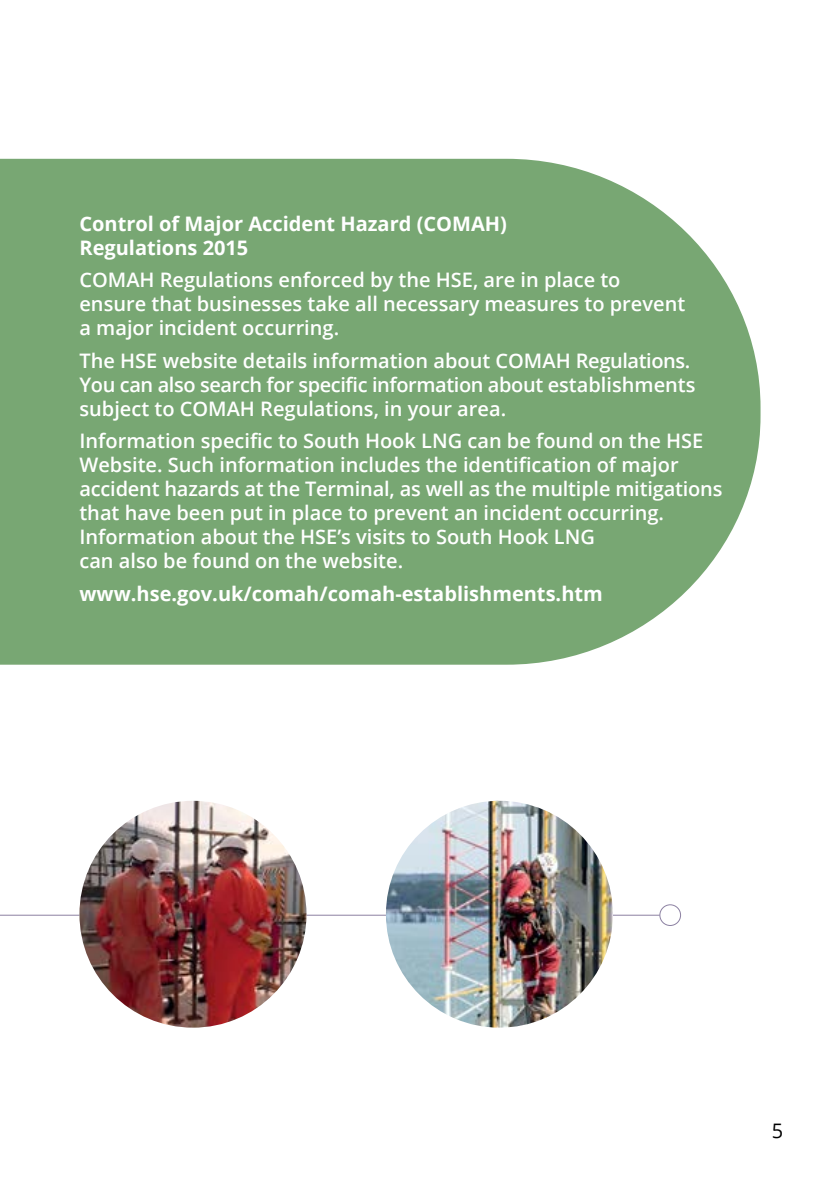
<style>
.page{position:relative;width:840px;height:1191px;background:#fff}
.page>*{position:absolute;margin:0;border:0;box-sizing:border-box;transform-origin:0 0}
.t1{font:600 20px/24px "Open Sans";color:#fff}
.t2{font:700 20px/24px "Open Sans";color:#fff}
.t3{font:20px "Open Sans";color:#000}
</style>
<div class="page">
<hr style="left:0;top:914px;width:659px;height:1px;background:#8c81a2">
<div style="left:659px;top:904px;width:21px;height:22px;border:1px solid #8c81a2;border-radius:50%"></div>
<div style="left:0;top:159px;width:760px;height:505px;background:#78a773"></div>
<img style="left:79px;top:801px;width:227px;height:226px;border-radius:113px">
<img style="left:386px;top:801px;width:226px;height:226px;border-radius:113px">
<p class="t2" style="left:79px;top:211px;width:429px">Control of Major Accident Hazard (COMAH)<br>Regulations 2015</p>
<p class="t1" style="left:79px;top:268px;width:607px">COMAH Regulations enforced by the HSE, are in place to ensure that businesses take all necessary measures to prevent a major incident occurring.</p>
<p class="t1" style="left:79px;top:348px;width:617px">The HSE website details information about COMAH Regulations.<br>You can also search for specific information about establishments subject to COMAH Regulations, in your area.</p>
<p class="t1" style="left:79px;top:429px;width:644px">Information specific to South Hook LNG can be found on the HSE Website. Such information includes the identification of major accident hazards at the Terminal, as well as the multiple mitigations that have been put in place to prevent an incident occurring.<br>Information about the HSE’s visits to South Hook LNG<br>can also be found on the website.</p>
<p class="t2" style="left:79px;top:581px;width:524px">www.hse.gov.uk/comah/comah-establishments.htm</p>
<p class="t3" style="left:771px;top:1117px;width:13px">5</p>
</div>
